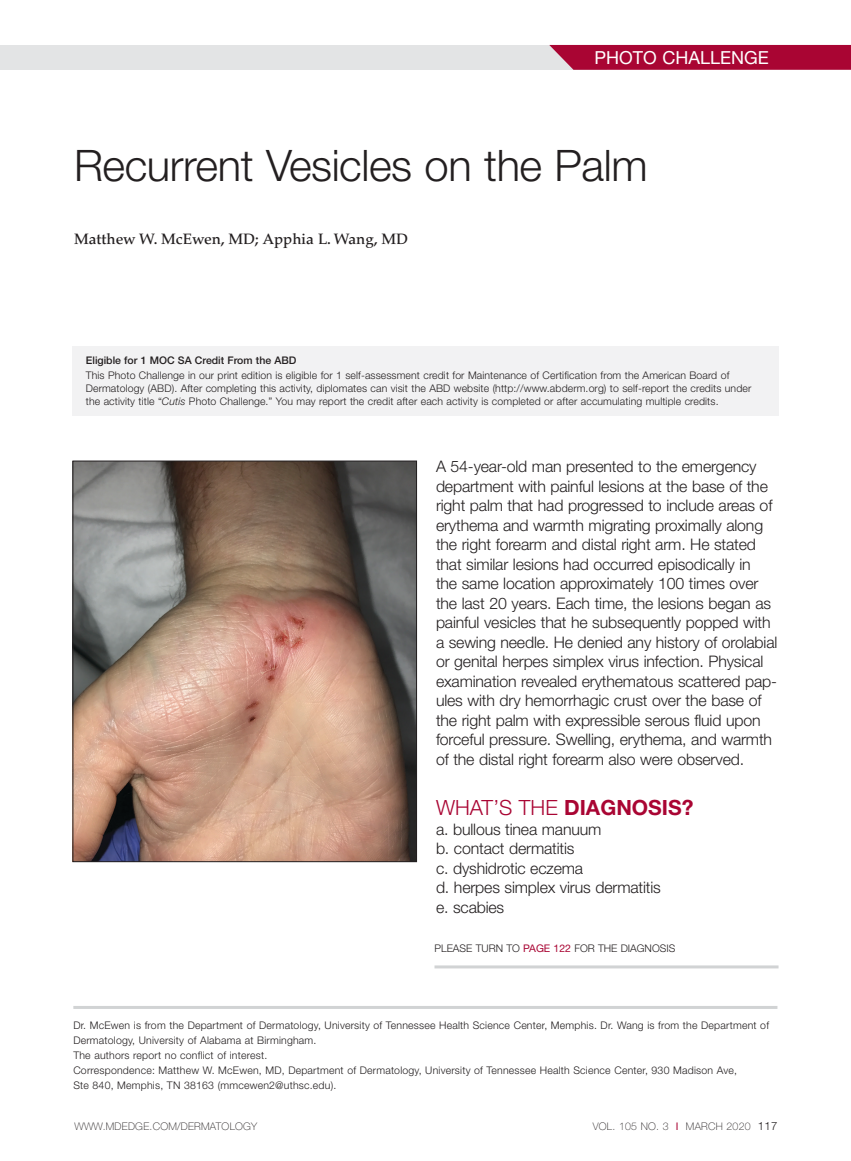
<style>
.page{position:relative;width:851px;height:1161px;background:#fff}
.page>*{position:absolute;margin:0;border:0;box-sizing:border-box;transform-origin:0 0}
.t1{font:300 43.5px "Helvetica Neue LT Std";letter-spacing:-.01em;color:#231f20}
.t2{font:700 21px "Helvetica Neue LT Std";color:#a90533}
.t3{font:18px "Helvetica Neue LT Std";color:#fff}
.t4{font:300 15.9px/19.5px "Helvetica Neue LT Std";letter-spacing:-.01em;color:#231f20}
.t5{font:500 15px "Palatino LT Std";color:#231f20}
.t6{font:300 10.5px/15px "Helvetica Neue LT Std";letter-spacing:.01em;color:#231f20}
.t7{font:100 10.5px "Helvetica Neue LT Std";letter-spacing:.025em;color:#231f20}
.t8{font:500 10.5px "Helvetica Neue LT Std";color:#231f20}
.s1{font-style:italic}
.s2{font-weight:300}
.s3{font-weight:400;color:#a90533}
.s4{font-weight:300;font-size:11.4px}
</style>
<div class="page">
<hr style="left:73px;top:1006px;width:704px;height:3px;background:#d1d3d4">
<hr style="left:434px;top:965px;width:344px;height:3px;background:#d1d3d4">
<div style="left:72px;top:347px;width:706px;height:69px;background:#f2f2f3"></div>
<img style="left:74px;top:463px;width:341px;height:397px">
<div style="left:72px;top:461px;width:345px;height:401px;border:1px solid #231f20"></div>
<div style="left:0;top:45px;width:606px;height:25px;background:#e3e4e5"></div>
<svg style="left:549px;top:45px;width:301px;height:25px;background:#ac103b"></svg>
<p class="t3" style="left:594px;top:47px;width:176px">PHOTO CHALLENGE</p>
<h1 class="t1" style="left:74px;top:139px;width:575px">Recurrent Vesicles on the Palm</h1>
<p class="t5" style="left:74px;top:230px;width:335px">Matthew W. McEwen, MD; Apphia L. Wang, MD</p>
<p class="t8" style="left:86px;top:354px;width:212px">Eligible for 1 MOC SA Credit From the ABD</p>
<p class="t6" style="left:86px;top:369px;width:667px;line-height:12.8px">This Photo Challenge in our print edition is eligible for 1 self-assessment credit for Maintenance of Certification from the American Board of<br>Dermatology (ABD). After completing this activity, diplomates can visit the ABD website (http://www.abderm.org) to self-report the credits under the activity title “<span class="s1">Cutis</span> Photo Challenge.” You may report the credit after each activity is completed or after accumulating multiple credits.</p>
<p class="t4" style="left:436px;top:457px;width:343px">A 54-year-old man presented to the emergency department with painful lesions at the base of the right palm that had progressed to include areas of erythema and warmth migrating proximally along the right forearm and distal right arm. He stated that similar lesions had occurred episodically in<br>the same location approximately 100 times over the last 20 years. Each time, the lesions began as painful vesicles that he subsequently popped with a sewing needle. He denied any history of orolabial or genital herpes simplex virus infection. Physical examination revealed erythematous scattered pap&shy;ules with dry hemorrhagic crust over the base of the right palm with expressible serous fluid upon forceful pressure. Swelling, erythema, and warmth of the distal right forearm also were observed.</p>
<h2 class="t2" style="left:436px;top:795px;width:259px"><span class="s2">WHAT’S THE</span> DIAGNOSIS?</h2>
<p class="t4" style="left:436px;top:819px;width:226px">a. bullous tinea manuum<br>b. contact dermatitis<br>c. dyshidrotic eczema<br>d. herpes simplex virus dermatitis e. scabies</p>
<p class="t6" style="left:434px;top:941px;width:242px">PLEASE TURN TO <span class="s3">PAGE 122</span> FOR THE DIAGNOSIS</p>
<p class="t6" style="left:73px;top:1018px;width:697px">Dr. McEwen is from the Department of Dermatology, University of Tennessee Health Science Center, Memphis. Dr. Wang is from the Department of Dermatology, University of Alabama at Birmingham.<br>The authors report no conflict of interest.<br>Correspondence: Matthew W. McEwen, MD, Department of Dermatology, University of Tennessee Health Science Center, 930 Madison Ave,<br>Ste 840, Memphis, TN 38163 (mmcewen2@uthsc.edu).</p>
<p class="t7" style="left:74px;top:1120px;width:184px">WWW.MDEDGE.COM/DERMATOLOGY</p>
<p class="t7" style="left:592px;top:1120px;width:186px">VOL. 105 NO. 3 <span class="s3">I</span> MARCH 2020 <span class="s4">117</span></p>
</div>
